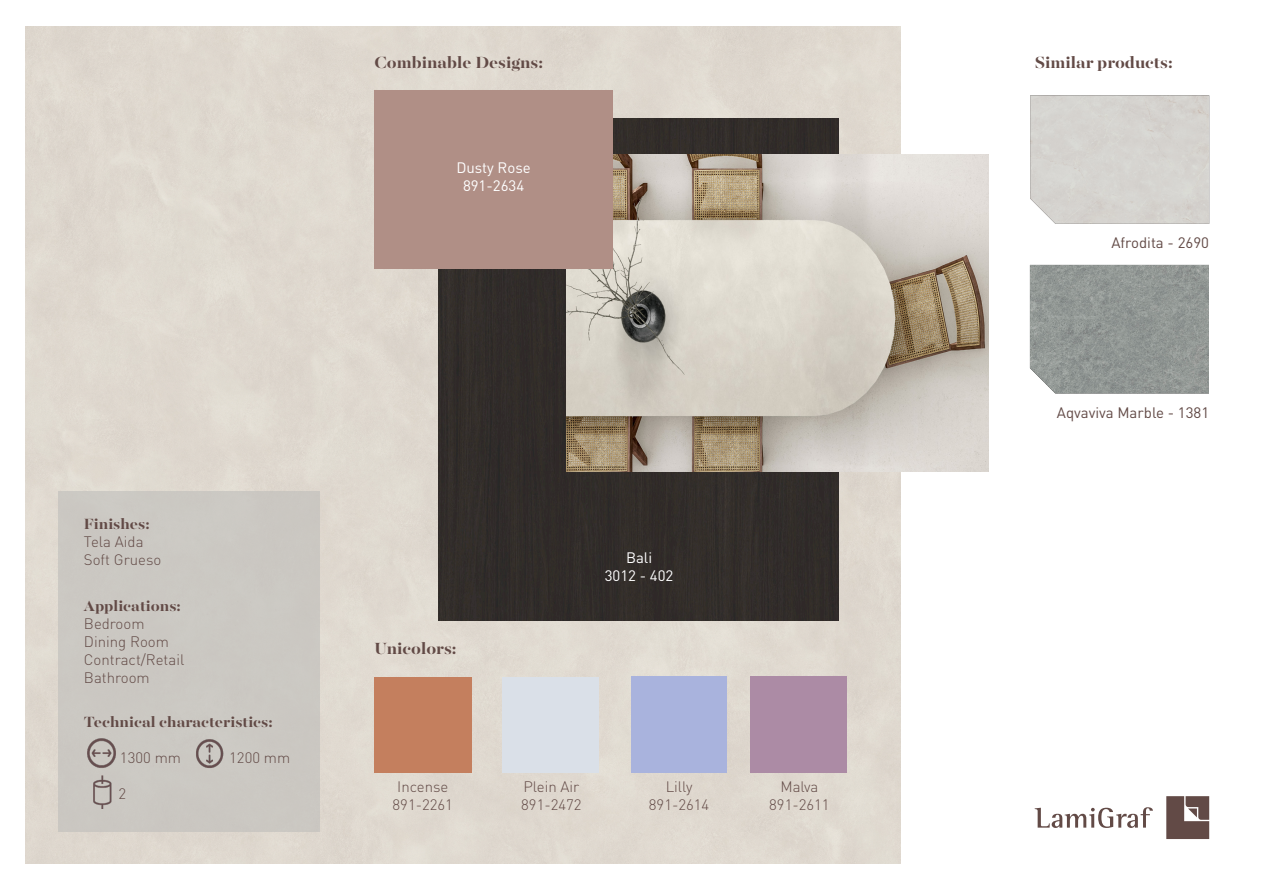
<style>
.page{position:relative;width:1263px;height:893px;background:#fff}
.page>*{position:absolute;margin:0;border:0;box-sizing:border-box;transform-origin:0 0}
.t1{font:700 18px "Majesti Banner";color:#624a46}
.t2{font:700 16.5px "Majesti Banner";color:#624a46}
.t3{font:300 15px "DIN Pro";color:#624a46}
.t4{font:15px "DIN Pro";color:#624a46}
.t5{font:15px "DIN Pro";color:#fff}
</style>
<div class="page">
<div style="left:26px;top:27px;width:875px;height:836px;background:#dfd9cf"></div>
<div style="left:58px;top:491px;width:262px;height:341px;background:#cbc8c2"></div>
<div style="left:438px;top:118px;width:400px;height:502px;background:#312d29"></div>
<div style="left:503px;top:677px;width:95px;height:95px;background:#dae0e8"></div>
<div style="left:631px;top:677px;width:95px;height:95px;background:#a9b3dd"></div>
<div style="left:751px;top:677px;width:95px;height:95px;background:#ac8ba5"></div>
<div style="left:375px;top:677px;width:96px;height:95px;background:#c47f5e"></div>
<svg style="left:1035px;top:807px;width:118px;height:21px"></svg>
<svg style="left:1166px;top:796px;width:43px;height:43px;background:#745e5b"></svg>
<img style="left:566px;top:155px;width:423px;height:317px">
<div style="left:375px;top:90px;width:238px;height:179px;background:#b08f86"></div>
<img style="left:87px;top:738px;width:29px;height:30px">
<img style="left:196px;top:739px;width:28px;height:29px">
<img style="left:93px;top:775px;width:19px;height:33px">
<div style="left:1030px;top:95px;width:179px;height:129px;background:#d6d3cf"></div>
<img style="left:1030px;top:265px;width:179px;height:128px">
<p class="t2" style="left:84px;top:513px;width:67px">Finishes:</p>
<p class="t3" style="left:84px;top:532px;width:61px">Tela Aida</p>
<p class="t3" style="left:84px;top:550px;width:79px">Soft Grueso</p>
<p class="t2" style="left:84px;top:595px;width:98px">Applications:</p>
<p class="t3" style="left:84px;top:613px;width:62px">Bedroom</p>
<p class="t3" style="left:84px;top:631px;width:87px">Dining Room</p>
<p class="t3" style="left:84px;top:649px;width:102px">Contract/Retail</p>
<p class="t3" style="left:84px;top:667px;width:67px">Bathroom</p>
<p class="t2" style="left:84px;top:711px;width:190px">Technical characteristics:</p>
<p class="t3" style="left:120px;top:747px;width:63px">1300 mm</p>
<p class="t3" style="left:229px;top:747px;width:63px">1200 mm</p>
<p class="t3" style="left:118px;top:783px;width:9px">2</p>
<p class="t1" style="left:375px;top:50px;width:170px">Combinable Designs:</p>
<p class="t1" style="left:1035px;top:50px;width:140px">Similar products:</p>
<p class="t5" style="left:456px;top:158px;width:76px">Dusty Rose</p>
<p class="t5" style="left:463px;top:176px;width:63px">891-2634</p>
<p class="t1" style="left:375px;top:636px;width:84px">Unicolors:</p>
<p class="t3" style="left:397px;top:776px;width:53px">Incense</p>
<p class="t3" style="left:393px;top:794px;width:62px">891-2261</p>
<p class="t5" style="left:626px;top:547px;width:28px">Bali</p>
<p class="t5" style="left:605px;top:565px;width:70px">3012 - 402</p>
<p class="t3" style="left:523px;top:776px;width:57px">Plein Air</p>
<p class="t3" style="left:521px;top:794px;width:62px">891-2472</p>
<p class="t3" style="left:666px;top:776px;width:28px">Lilly</p>
<p class="t3" style="left:649px;top:794px;width:62px">891-2614</p>
<p class="t3" style="left:780px;top:776px;width:39px">Malva</p>
<p class="t3" style="left:769px;top:794px;width:62px">891-2611</p>
<p class="t4" style="left:1111px;top:232px;width:99px">Afrodita - 2690</p>
<p class="t4" style="left:1057px;top:402px;width:154px">Aqvaviva Marble - 1381</p>
</div>
